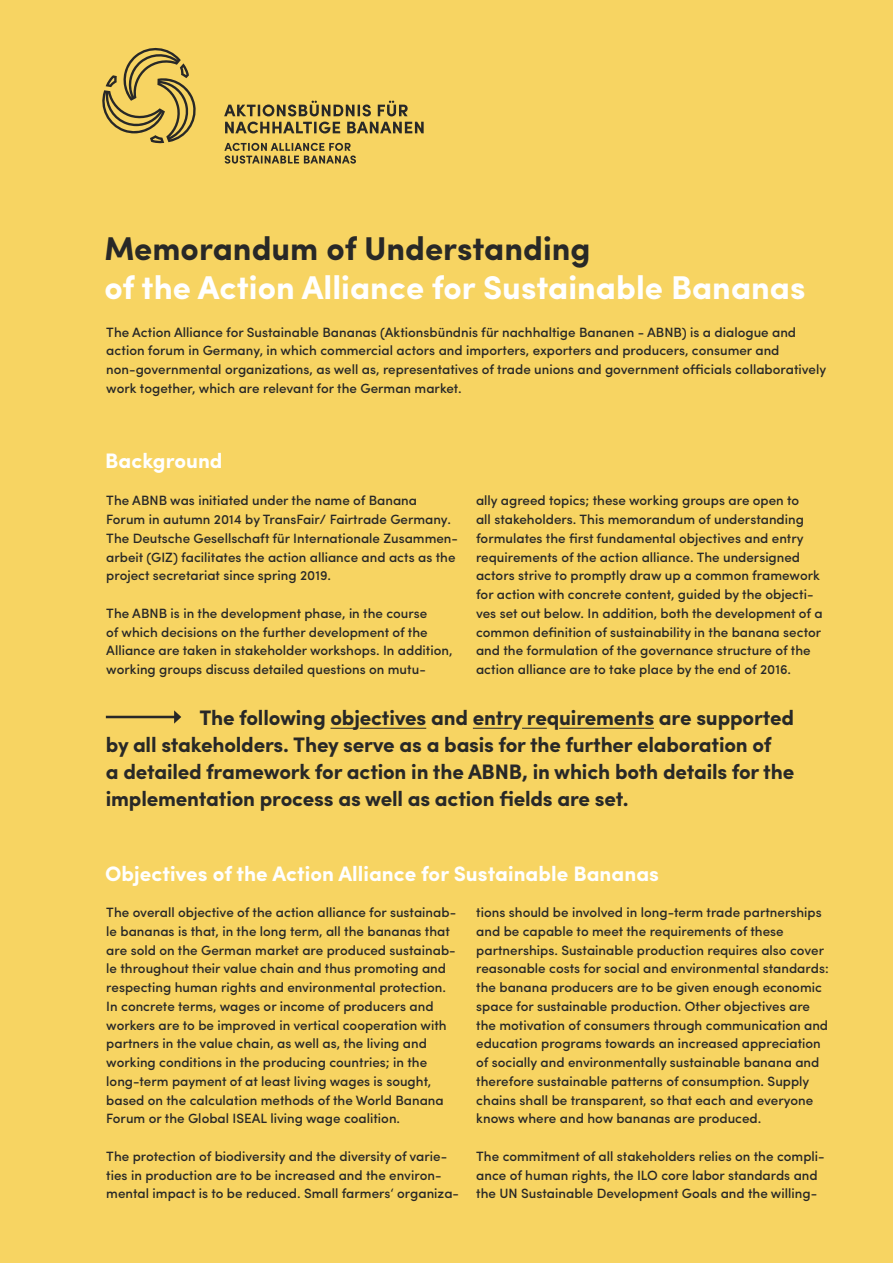
<style>
.page{position:relative;width:893px;height:1263px;background:#f7d462}
.page>*{position:absolute;margin:0;border:0;box-sizing:border-box;transform-origin:0 0}
.t1{font:700 33px "Sofia Pro";color:#fff}
.t2{font:700 33px "Sofia Pro";color:#282827}
.t3{font:700 21px/27px "Sofia Pro";letter-spacing:-.01em;color:#282827}
.t4{font:700 21px "Sofia Pro";color:#fff}
.t5{font:500 13.5px/18.8px "Sofia Pro";color:#282827}
</style>
<div class="page">
<svg style="left:330px;top:728px;width:24px;height:1px"></svg>
<hr style="left:360px;top:728px;width:66px;height:1px;background:#282827">
<hr style="left:473px;top:728px;width:39px;height:1px;background:#282827">
<svg style="left:522px;top:728px;width:25px;height:1px"></svg>
<hr style="left:559px;top:728px;width:95px;height:1px;background:#282827">
<hr style="left:106px;top:716px;width:70px;height:2px;background:#282827">
<svg style="left:174px;top:710px;width:7px;height:14px"></svg>
<svg style="left:102px;top:47px;width:94px;height:96px"></svg>
<svg style="left:224px;top:143px;width:132px;height:21px"></svg>
<svg style="left:225px;top:122px;width:199px;height:11px"></svg>
<svg style="left:224px;top:101px;width:184px;height:15px"></svg>
<h1 class="t2" style="left:104px;top:223px;width:488px">Memorandum of Understanding</h1>
<h1 class="t1" style="left:104px;top:262px;width:703px">of the Action Alliance for Sustainable Bananas</h1>
<p class="t5" style="left:106px;top:322px;width:721px">The Action Alliance for Sustainable Bananas (Aktionsbündnis für nachhaltige Bananen - ABNB) is a dialogue and action forum in Germany, in which commercial actors and importers, exporters and producers, consumer and non-governmental organizations, as well as, representatives of trade unions and government officials collaboratively work together, which are relevant for the German market.</p>
<h2 class="t4" style="left:105px;top:445px;width:119px">Background</h2>
<p class="t5" style="left:106px;top:490px;width:353px">The ABNB was initiated under the name of Banana Forum in autumn 2014 by TransFair/ Fairtrade Germany.<br>The Deutsche Gesellschaft für Internationale Zusammen&shy;arbeit (GIZ) facilitates the action alliance and acts as the project secretariat since spring 2019.</p>
<p class="t5" style="left:106px;top:603px;width:348px">The ABNB is in the development phase, in the course<br>of which decisions on the further development of the Alliance are taken in stakeholder workshops. In addition, working groups discuss detailed questions on mutu-</p>
<p class="t5" style="left:476px;top:490px;width:348px">ally agreed topics; these working groups are open to<br>all stakeholders. This memorandum of understanding formulates the first fundamental objectives and entry requirements of the action alliance. The undersigned actors strive to promptly draw up a common framework for action with concrete content, guided by the objecti&shy;ves set out below. In addition, both the development of a common definition of sustainability in the banana sector and the formulation of the governance structure of the action alliance are to take place by the end of 2016.</p>
<p class="t3" style="left:106px;top:702px;width:690px;text-indent:94px">The following objectives and entry requirements are supported by all stakeholders. They serve as a basis for the further elaboration of<br>a detailed framework for action in the ABNB, in which both details for the implementation process as well as action fields are set.</p>
<h2 class="t4" style="left:105px;top:857px;width:555px">Objectives of the Action Alliance for Sustainable Bananas</h2>
<p class="t5" style="left:106px;top:902px;width:351px">The overall objective of the action alliance for sustainab&shy;le bananas is that, in the long term, all the bananas that are sold on the German market are produced sustainab&shy;le throughout their value chain and thus promoting and respecting human rights and environmental protection.<br>In concrete terms, wages or income of producers and workers are to be improved in vertical cooperation with partners in the value chain, as well as, the living and working conditions in the producing countries; in the long-term payment of at least living wages is sought, based on the calculation methods of the World Banana Forum or the Global ISEAL living wage coalition.</p>
<p class="t5" style="left:106px;top:1146px;width:354px">The protection of biodiversity and the diversity of varie&shy;ties in production are to be increased and the environ&shy;mental impact is to be reduced. Small farmers‘ organiza-</p>
<p class="t5" style="left:476px;top:902px;width:354px">tions should be involved in long-term trade partnerships and be capable to meet the requirements of these partnerships. Sustainable production requires also cover reasonable costs for social and environmental standards: the banana producers are to be given enough economic space for sustainable production. Other objectives are the motivation of consumers through communication and education programs towards an increased appreciation of socially and environmentally sustainable banana and therefore sustainable patterns of consumption. Supply chains shall be transparent, so that each and everyone knows where and how bananas are produced.</p>
<p class="t5" style="left:476px;top:1146px;width:350px">The commitment of all stakeholders relies on the compli&shy;ance of human rights, the ILO core labor standards and the UN Sustainable Development Goals and the willing-</p>
</div>
